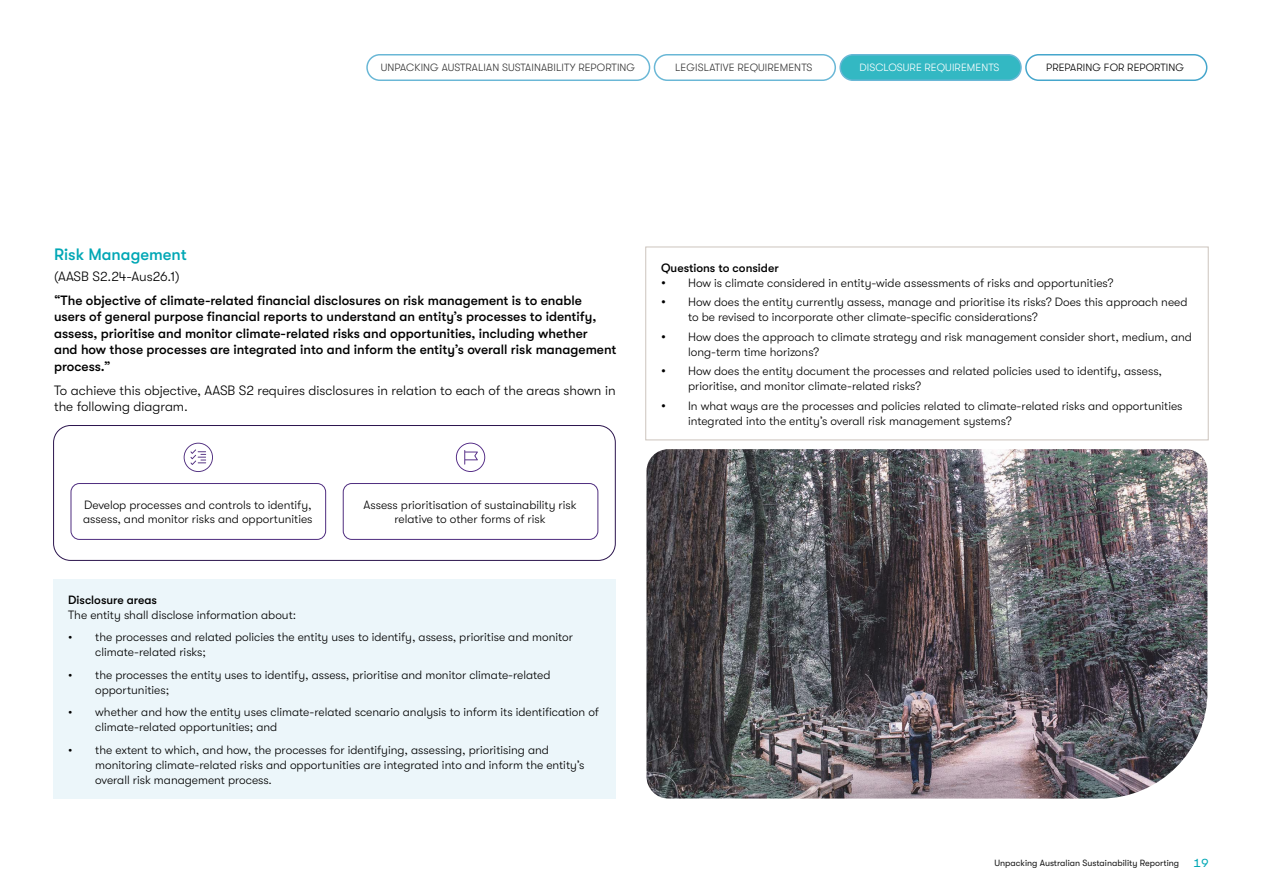
<style>
.page{position:relative;width:1263px;height:893px;background:#fff}
.page>*{position:absolute;margin:0;border:0;box-sizing:border-box;transform-origin:0 0}
.t1{font:500 16.5px "GT Walsheim";color:#00a7b5}
.t2{font:500 13.5px/16.5px "GT Walsheim";color:#000}
.t3{font:300 13.5px/16.5px "GT Walsheim";color:#000}
.t4{font:300 12px/15px "GT Walsheim";color:#000}
.t5{font:500 12px "GT Walsheim";color:#000}
.t6{font:300 10.5px "GT Walsheim";letter-spacing:.01em;color:#000}
.t7{font:300 10.5px "GT Walsheim";letter-spacing:.01em;color:#fff}
.t8{font:9px "GT Walsheim";color:#1a1a1a}
.s1{font-size:13.5px}
.s2{font-size:12px;color:#00a7b5}
</style>
<div class="page">
<div style="left:53px;top:579px;width:563px;height:219px;background:#ecf6fa"></div>
<div style="left:645px;top:247px;width:563px;height:193px;border:1px solid #ccc4bd"></div>
<img style="left:646px;top:449px;width:561px;height:350px">
<div style="left:53px;top:425px;width:563px;height:136px;border:1px solid #2b144d;border-radius:17px"></div>
<div style="left:343px;top:483px;width:255px;height:57px;border:1px solid #4f2d7f;border-radius:9px"></div>
<div style="left:71px;top:483px;width:255px;height:57px;border:1px solid #4f2d7f;border-radius:9px"></div>
<svg style="left:184px;top:443px;width:29px;height:29px"></svg>
<svg style="left:456px;top:443px;width:29px;height:29px"></svg>
<div style="left:840px;top:55px;width:181px;height:25px;background:#33b8c3;border-radius:13px"></div>
<div style="left:839px;top:54px;width:183px;height:27px;border:2px solid #45a6cc;border-radius:13px"></div>
<div style="left:1025px;top:54px;width:182px;height:27px;border:2px solid #45a6cc;border-radius:13px"></div>
<div style="left:654px;top:54px;width:182px;height:27px;border:2px solid #45a6cc;border-radius:13px"></div>
<div style="left:366px;top:54px;width:284px;height:27px;border:2px solid #45a6cc;border-radius:13px"></div>
<p class="t6" style="left:381px;top:62px;width:256px">UNPACKING AUSTRALIAN SUSTAINABILITY REPORTING</p>
<p class="t6" style="left:675px;top:62px;width:139px">LEGISLATIVE REQUIREMENTS</p>
<p class="t7" style="left:859px;top:62px;width:142px">DISCLOSURE REQUIREMENTS</p>
<p class="t6" style="left:1046px;top:62px;width:140px">PREPARING FOR REPORTING</p>
<h1 class="t1" style="left:54px;top:245px;width:134px">Risk Management</h1>
<p class="t3" style="left:54px;top:268px;width:127px">(AASB S2.24-Aus26.1)</p>
<p class="t2" style="left:54px;top:292px;width:564px">“The objective of climate-related financial disclosures on risk management is to enable users of general purpose financial reports to understand an entity’s processes to identify, assess, prioritise and monitor climate-related risks and opportunities, including whether<br>and how those processes are integrated into and inform the entity’s overall risk management process.”</p>
<p class="t3" style="left:54px;top:382px;width:563px">To achieve this objective, AASB S2 requires disclosures in relation to each of the areas shown in the following diagram.</p>
<p class="t4" style="left:83px;top:499px;width:231px;line-height:13.5px">Develop processes and controls to identify, assess, and monitor risks and opportunities</p>
<p class="t4" style="left:364px;top:499px;width:215px;line-height:13.5px;text-align:center">Assess prioritisation of sustainability risk relative to other forms of risk</p>
<p class="t5" style="left:68px;top:593px;width:90px">Disclosure areas</p>
<p class="t4" style="left:68px;top:607px;width:230px">The entity shall disclose information about:</p>
<p class="t4" style="left:95px;top:629px;width:479px;text-indent:-27px">• the processes and related policies the entity uses to identify, assess, prioritise and monitor climate-related risks;</p>
<p class="t4" style="left:95px;top:667px;width:457px;text-indent:-27px">• the processes the entity uses to identify, assess, prioritise and monitor climate-related opportunities;</p>
<p class="t4" style="left:95px;top:704px;width:505px;text-indent:-27px">• whether and how the entity uses climate-related scenario analysis to inform its identification of climate-related opportunities; and</p>
<p class="t4" style="left:95px;top:742px;width:491px;text-indent:-27px">• the extent to which, and how, the processes for identifying, assessing, prioritising and monitoring climate-related risks and opportunities are integrated into and inform the entity’s overall risk management process.</p>
<p class="t5" style="left:661px;top:261px;width:119px">Questions to consider</p>
<p class="t4" style="left:661px;top:275px;width:454px"><span class="s1">•</span> How is climate considered in entity-wide assessments of risks and opportunities?</p>
<p class="t4" style="left:688px;top:294px;width:501px;text-indent:-27px"><span class="s1">•</span> How does the entity currently assess, manage and prioritise its risks? Does this approach need to be revised to incorporate other climate-specific considerations?</p>
<p class="t4" style="left:688px;top:329px;width:505px;text-indent:-27px"><span class="s1">•</span> How does the approach to climate strategy and risk management consider short, medium, and long-term time horizons?</p>
<p class="t4" style="left:688px;top:363px;width:475px;text-indent:-27px"><span class="s1">•</span> How does the entity document the processes and related policies used to identify, assess, prioritise, and monitor climate-related risks?</p>
<p class="t4" style="left:688px;top:398px;width:496px;text-indent:-27px"><span class="s1">•</span> In what ways are the processes and policies related to climate-related risks and opportunities integrated into the entity’s overall risk management systems?</p>
<p class="t8" style="left:994px;top:858px;width:216px">Unpacking Australian Sustainability Reporting <span class="s2">19</span></p>
</div>
